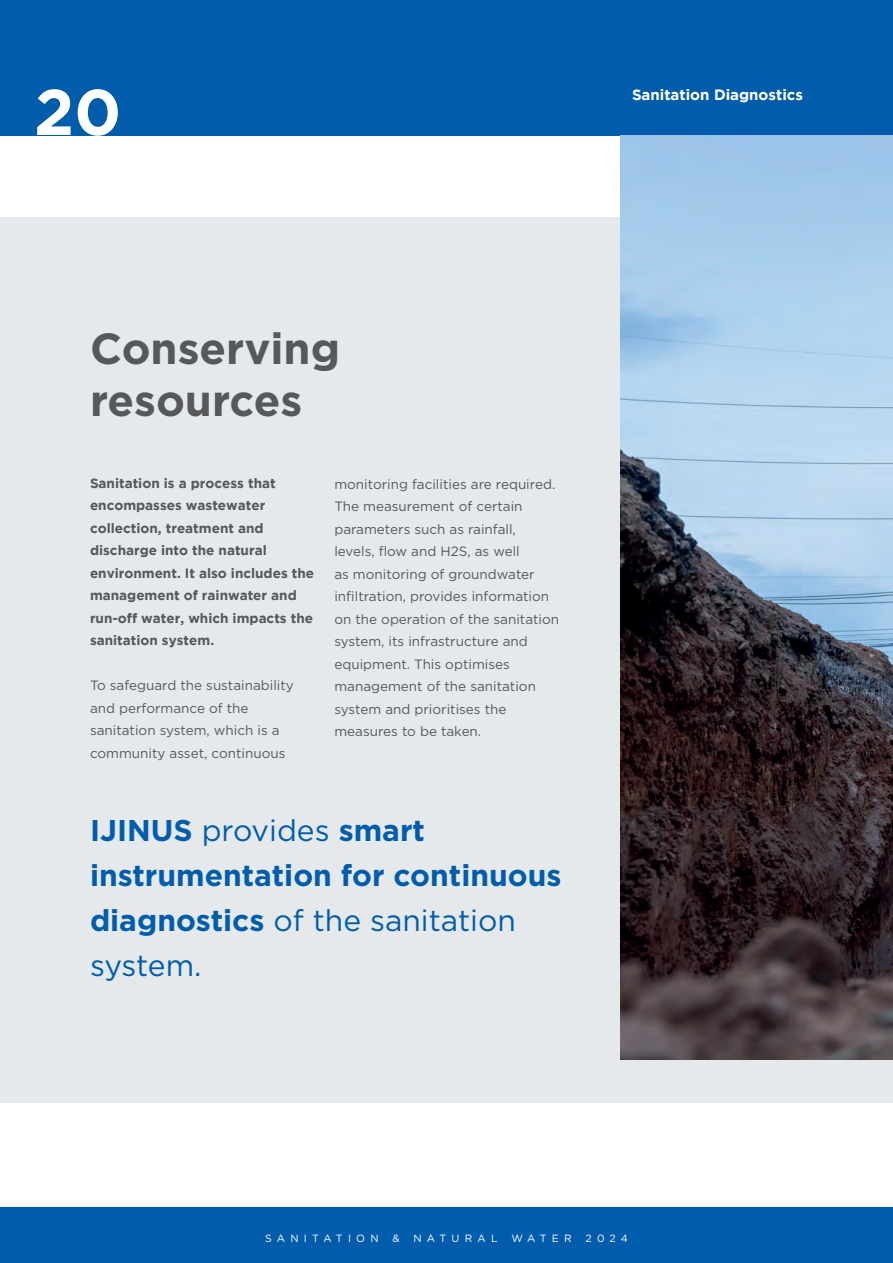
<style>
.page{position:relative;width:893px;height:1263px;background:#fff}
.page>*{position:absolute;margin:0;border:0;box-sizing:border-box;transform-origin:0 0}
.t1{font:700 64.5px "Gotham";color:#fff}
.t2{font:700 43.5px/52.2px "Gotham";color:#57585a}
.t3{font:700 30px/45px "Gotham";color:#015dac}
.t4{font:700 15px "Gotham";color:#fff}
.t5{font:13.5px/22.5px "Gotham";color:#57585a}
.t6{font:700 13.5px/22.5px "Gotham";color:#57585a}
.t7{font:10.5px "Gotham";color:#fff}
.t8{font:10.5px "Gotham";letter-spacing:.5em;color:#fff}
.s1{font-weight:400}
</style>
<div class="page">
<div style="left:0;top:0;width:893px;height:135px;background:#015dac"></div>
<div style="left:0;top:1208px;width:893px;height:55px;background:#015dac"></div>
<div style="left:0;top:218px;width:893px;height:885px;background:#e5e9eb"></div>
<img style="left:620px;top:135px;width:273px;height:924px">
<h1 class="t1" style="left:34px;top:75px;width:89px">20</h1>
<p class="t4" style="left:632px;top:86px;width:172px">Sanitation Diagnostics</p>
<h2 class="t2" style="left:90px;top:322px;width:252px">Conserving resources</h2>
<p class="t6" style="left:90px;top:471px;width:226px">Sanitation is a process that encompasses wastewater collection, treatment and discharge into the natural environment. It also includes the management of rainwater and run-off water, which impacts the sanitation system.</p>
<p class="t5" style="left:90px;top:674px;width:205px">To safeguard the sustainability and performance of the sanitation system, which is a community asset, continuous</p>
<p class="t5" style="left:334px;top:472px;width:226px">monitoring facilities are required.<br>The measurement of certain parameters such as rainfall, levels, flow and H2S, as well<br>as monitoring of groundwater infiltration, provides information on the operation of the sanitation system, its infrastructure and equipment. This optimises management of the sanitation system and prioritises the measures to be taken.</p>
<h3 class="t3" style="left:90px;top:807px;width:473px">IJINUS <span class="s1">provides</span> smart instrumentation for continuous diagnostics <span class="s1">of the sanitation system.</span></h3>
<p class="t8" style="left:265px;top:1232px;width:115px">SANITATION</p>
<p class="t7" style="left:392px;top:1232px;width:9px">&amp;</p>
<p class="t8" style="left:413px;top:1232px;width:86px">NATURAL</p>
<p class="t7" style="left:511px;top:1232px;width:62px">WATER</p>
<p class="t7" style="left:585px;top:1232px;width:44px">2024</p>
<p class="t7" style="left:327px;top:1232px;width:241px">SANITATION &amp; NATURAL WATER 2021 - 2022</p>
<p class="t7" style="left:344px;top:1232px;width:207px">SANITATION &amp; NA URAL WATER 2024</p>
</div>
